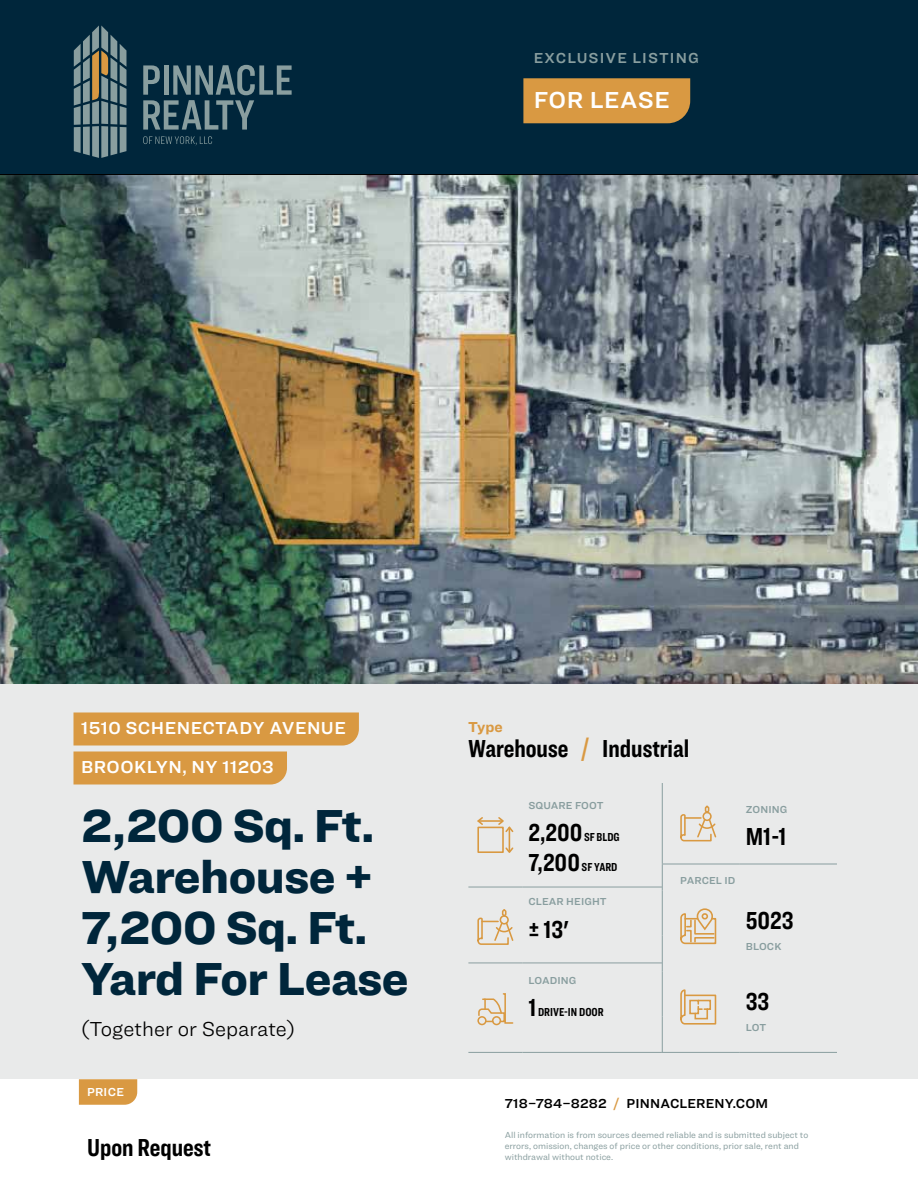
<style>
.page{position:relative;width:918px;height:1188px;background:#fff}
.page>*{position:absolute;margin:0;border:0;box-sizing:border-box;transform-origin:0 0}
.t1{font:900 48px/51px "Ringside";letter-spacing:-.015em;color:#00263b}
.t2{font:700 25.5px "Ringside Compressed";color:#000}
.t3{font:600 24px "Ringside";letter-spacing:.025em;color:#fff}
.t4{font:300 21px "Ringside";color:#000}
.t5{font:600 18px/39px "Ringside";letter-spacing:.025em;color:#fff}
.t6{font:600 15px "Ringside";letter-spacing:.075em;color:#899e9f}
.t7{font:700 15px "Ringside";color:#d99942}
.t8{font:600 13.5px "Ringside";letter-spacing:.01em;color:#000}
.t9{font:700 12px "Ringside Compressed";color:#000}
.t10{font:600 12px "Ringside";letter-spacing:.025em;color:#fff}
.t11{font:600 10.5px "Ringside";letter-spacing:.01em;color:#899e9f}
.t12{font:9px/10.8px "Ringside";color:#899e9f}
.s1{color:#d99942}
.s2{font-size:25.5px}
</style>
<div class="page">
<div style="left:0;top:176px;width:918px;height:903px;background:#e9eaea"></div>
<div style="left:0;top:0;width:918px;height:176px;background:#00263b"></div>
<svg style="left:144px;top:136px;width:68px;height:9px"></svg>
<svg style="left:143px;top:65px;width:149px;height:65px;background:#31515f"></svg>
<svg style="left:74px;top:26px;width:52px;height:132px;background:#5a7072"></svg>
<img style="left:0;top:176px;width:918px;height:508px">
<div style="left:523px;top:78px;width:167px;height:45px;background:#d99942"></div>
<div style="left:74px;top:712px;width:285px;height:34px;background:#d99942"></div>
<div style="left:74px;top:752px;width:213px;height:32px;background:#d99942"></div>
<svg style="left:79px;top:1079px;width:58px;height:26px;background:#da9d49"></svg>
<hr style="left:662px;top:783px;width:1px;height:36px;background:#899e9f">
<hr style="left:662px;top:819px;width:1px;height:45px;background:#899e9f">
<svg style="left:662px;top:865px;width:1px;height:25px"></svg>
<hr style="left:662px;top:890px;width:1px;height:45px;background:#899e9f">
<hr style="left:662px;top:935px;width:1px;height:36px;background:#899e9f">
<hr style="left:662px;top:971px;width:1px;height:45px;background:#899e9f">
<hr style="left:662px;top:1016px;width:1px;height:36px;background:#899e9f">
<hr style="left:662px;top:864px;width:78px;height:1px;background:#899e9f">
<hr style="left:740px;top:864px;width:97px;height:1px;background:#899e9f">
<hr style="left:662px;top:1052px;width:78px;height:1px;background:#899e9f">
<hr style="left:740px;top:1052px;width:97px;height:1px;background:#899e9f">
<svg style="left:680px;top:805px;width:36px;height:36px"></svg>
<svg style="left:680px;top:908px;width:36px;height:36px"></svg>
<div style="left:702px;top:913px;width:6px;height:7px;border:2px solid #d99941;border-radius:2px"></div>
<svg style="left:680px;top:989px;width:36px;height:36px"></svg>
<hr style="left:468px;top:887px;width:54px;height:1px;background:#899e9f">
<hr style="left:522px;top:887px;width:140px;height:1px;background:#899e9f">
<div style="left:477px;top:827px;width:27px;height:26px;border:2px solid #d99941"></div>
<hr style="left:478px;top:820px;width:24px;height:2px;background:#d99941">
<svg style="left:477px;top:817px;width:7px;height:8px"></svg>
<svg style="left:497px;top:817px;width:16px;height:36px"></svg>
<hr style="left:468px;top:963px;width:54px;height:1px;background:#899e9f">
<hr style="left:522px;top:963px;width:140px;height:1px;background:#899e9f">
<svg style="left:477px;top:909px;width:36px;height:36px"></svg>
<hr style="left:468px;top:1052px;width:54px;height:1px;background:#899e9f">
<hr style="left:522px;top:1052px;width:140px;height:1px;background:#899e9f">
<svg style="left:477px;top:993px;width:36px;height:32px"></svg>
<h3 class="t6" style="left:534px;top:47px;width:166px">EXCLUSIVE LISTING</h3>
<h3 class="t3" style="left:534px;top:82px;width:137px">FOR LEASE</h3>
<h3 class="t5" style="left:81px;top:708px;width:266px">1510 SCHENECTADY AVENUE<br>BROOKLYN, NY 11203</h3>
<h1 class="t1" style="left:81px;top:799px;width:329px">2,200 Sq. Ft.<br>Warehouse +<br>7,200 Sq. Ft.<br>Yard For Lease</h1>
<h3 class="t4" style="left:81px;top:1014px;width:216px">(Together or Separate)</h3>
<h3 class="t10" style="left:87px;top:1083px;width:39px">PRICE</h3>
<h2 class="t2" style="left:87px;top:1130px;width:126px">Upon Request</h2>
<h3 class="t7" style="left:468px;top:716px;width:36px">Type</h3>
<h2 class="t2" style="left:468px;top:731px;width:223px">Warehouse <span class="s1">/</span> Industrial</h2>
<p class="t11" style="left:528px;top:798px;width:77px">SQUARE FOOT</p>
<h3 class="t9" style="left:528px;top:829px;width:93px"><span class="s2">2,200</span> SF BLDG</h3>
<h3 class="t9" style="left:528px;top:859px;width:91px"><span class="s2">7,200</span> SF YARD</h3>
<p class="t11" style="left:528px;top:894px;width:80px">CLEAR HEIGHT</p>
<h2 class="t2" style="left:528px;top:911px;width:42px">± 13'</h2>
<p class="t11" style="left:528px;top:973px;width:49px">LOADING</p>
<h3 class="t9" style="left:528px;top:1004px;width:77px"><span class="s2">1</span> DRIVE-IN DOOR</h3>
<p class="t11" style="left:746px;top:802px;width:43px">ZONING</p>
<h2 class="t2" style="left:746px;top:819px;width:42px">M1-1</h2>
<p class="t11" style="left:680px;top:873px;width:57px">PARCEL ID</p>
<h2 class="t2" style="left:746px;top:903px;width:49px">5023</h2>
<p class="t11" style="left:746px;top:939px;width:37px">BLOCK</p>
<h2 class="t2" style="left:746px;top:984px;width:25px">33</h2>
<p class="t11" style="left:746px;top:1020px;width:22px">LOT</p>
<h3 class="t8" style="left:505px;top:1093px;width:265px">718–784–8282 <span class="s1">/</span> PINNACLERENY.COM</h3>
<p class="t12" style="left:505px;top:1130px;width:305px">All information is from sources deemed reliable and is submitted subject to errors, omission, changes of price or other conditions, prior sale, rent and withdrawal without notice.</p>
</div>
